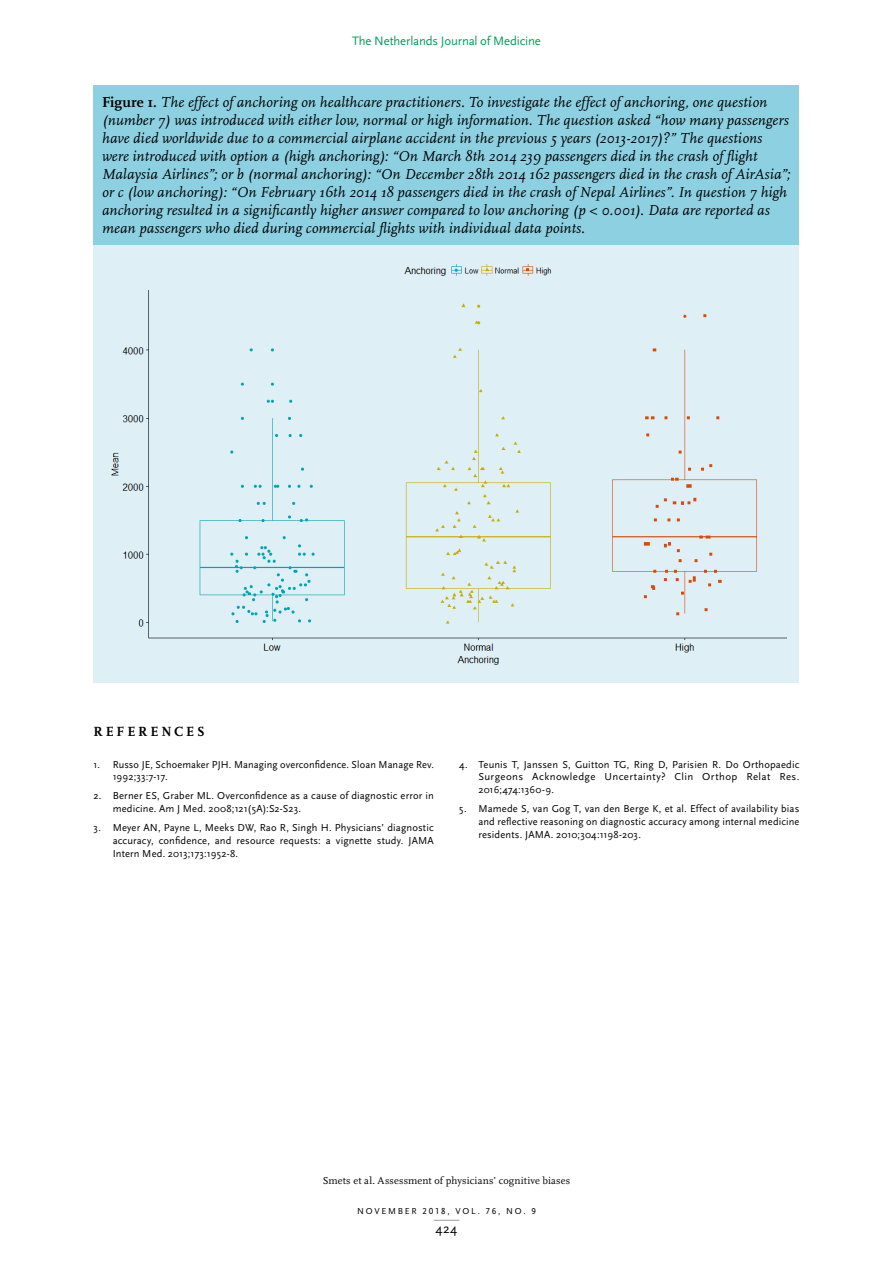
<style>
.page{position:relative;width:893px;height:1263px;background:#fff}
.page>*{position:absolute;margin:0;border:0;box-sizing:border-box;transform-origin:0 0}
.t1{font:700 16.5px "Calibri";letter-spacing:-.005em;color:#000}
.t2{font:italic 15px/18px "Scala";letter-spacing:.01em;color:#000}
.tussenkop_1{font:700 13.8px "Scala";letter-spacing:.2em;color:#000}
.t3{font:13.5px "Scala Sans";color:#000}
.t4{font:12.75px "Scala Sans";letter-spacing:-.01em;color:#009e59}
.literatuur{font:10.5px/12.8px "Scala Sans";letter-spacing:.015em;color:#000;text-align:justify}
.runningtitle{font:10.5px "Scala";letter-spacing:.01em;color:#000}
.t5{font:9px "Scala Sans Caps";letter-spacing:.195em;color:#000}
.s1{font-weight:700;font-style:normal}
</style>
<div class="page">
<svg style="left:434px;top:1220px;width:25px;height:1px"></svg>
<div style="left:94px;top:85px;width:705px;height:161px;background:#8cd0e1"></div>
<div style="left:94px;top:246px;width:705px;height:437px;background:#deeff5"></div>
<img style="left:111px;top:264px;width:676px;height:401px">
<p class="t4" style="left:352px;top:34px;width:190px">The Netherlands Journal of Medicine</p>
<p class="t2" style="left:102px;top:93px;width:690px"><span class="s1">Figure 1.</span> The effect of anchoring on healthcare practitioners. To investigate the effect of anchoring, one question (number 7) was introduced with either low, normal or high information. The question asked “how many passengers have died worldwide due to a commercial airplane accident in the previous 5 years (2013-2017)?” The questions were introduced with option a (high anchoring): “On March 8th 2014 239 passengers died in the crash of flight Malaysia Airlines”; or b (normal anchoring): “On December 28th 2014 162 passengers died in the crash of AirAsia”; or c (low anchoring): “On February 16th 2014 18 passengers died in the crash of Nepal Airlines”. In question 7 high anchoring resulted in a significantly higher answer compared to low anchoring (p &lt; 0.001). Data are reported as mean passengers who died during commercial flights with individual data points.</p>
<p class="tussenkop_1" style="left:94px;top:723px;width:113px">REFERENCES</p>
<p class="literatuur" style="left:113px;top:758px;width:323px;text-indent:-19px">1. Russo JE, Schoemaker PJH. Managing overconfidence. Sloan Manage Rev.<br>1992;33:7-17.</p>
<p class="literatuur" style="left:113px;top:790px;width:323px;text-indent:-19px">2. Berner ES, Graber ML. Overconfidence as a cause of diagnostic error in medicine. Am J Med. 2008;121(5A):S2-S23.</p>
<p class="literatuur" style="left:113px;top:822px;width:323px;text-indent:-19px">3. Meyer AN, Payne L, Meeks DW, Rao R, Singh H. Physicians’ diagnostic accuracy, confidence, and resource requests: a vignette study. JAMA Intern Med. 2013;173:1952-8.</p>
<p class="t1" style="left:106px;top:723px;width:60px">Figure 1.</p>
<p class="literatuur" style="left:478px;top:758px;width:323px;text-indent:-19px">4. Teunis T, Janssen S, Guitton TG, Ring D, Parisien R. Do Orthopaedic Surgeons Acknowledge Uncertainty? Clin Orthop Relat Res.<br>2016;474:1360-9.</p>
<p class="literatuur" style="left:478px;top:803px;width:323px;text-indent:-19px">5. Mamede S, van Gog T, van den Berge K, et al. Effect of availability bias and reflective reasoning on diagnostic accuracy among internal medicine residents. JAMA. 2010;304:1198-203.</p>
<p class="runningtitle" style="left:323px;top:1174px;width:249px">Smets et al. Assessment of physicians’ cognitive biases</p>
<p class="t5" style="left:357px;top:1206px;width:180px">NOVEMBER 2018, VOL. 76, NO. 9</p>
<p class="t3" style="left:436px;top:1221px;width:23px">424</p>
</div>
